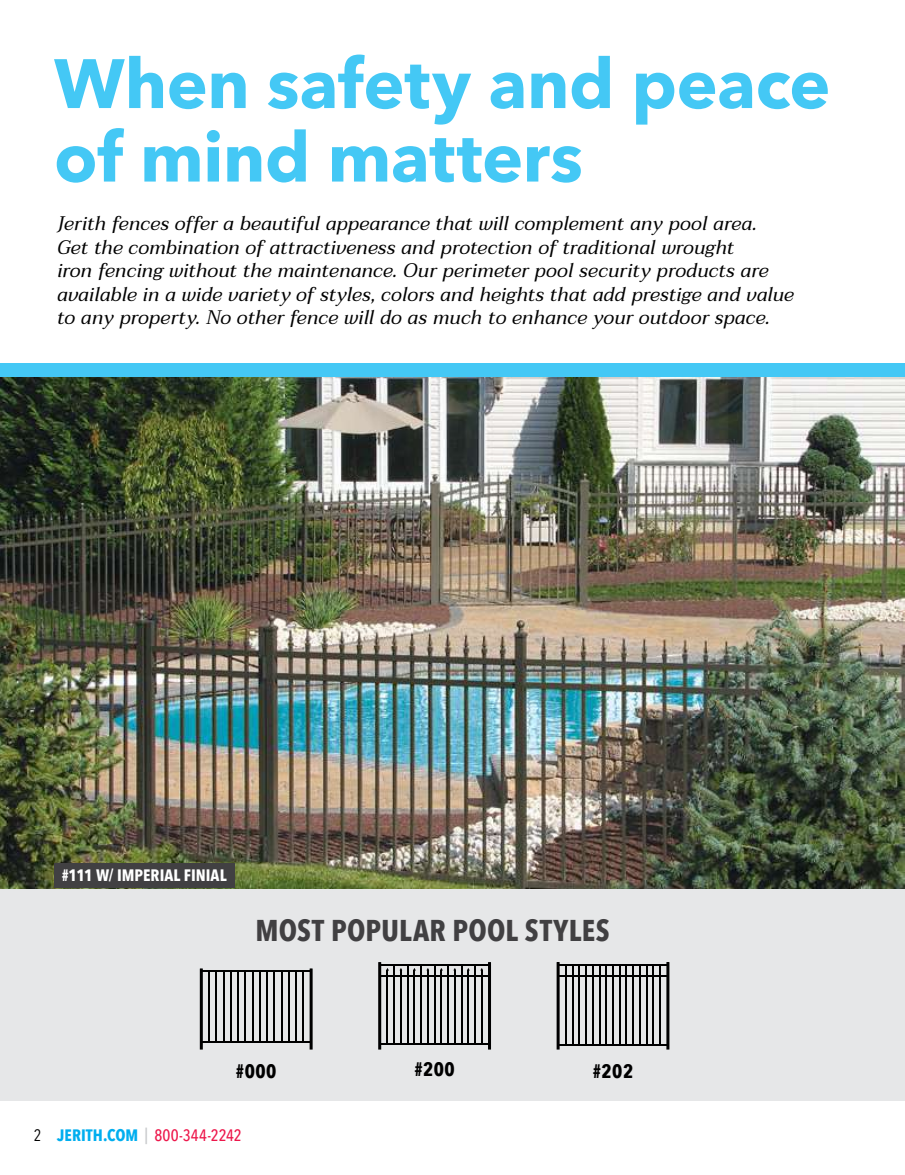
<style>
.page{position:relative;width:905px;height:1175px;background:#fff}
.page>*{position:absolute;margin:0;border:0;box-sizing:border-box;transform-origin:0 0}
.t1{font:700 69px/73.5px "Avenir Next";letter-spacing:-.005em;color:#44c8f5}
.t2{font:700 30px "Avenir Next Condensed";letter-spacing:.01em;color:#414042}
.t3{font:italic 19.5px/23.4px "Taviraj";letter-spacing:.005em;color:#000}
.t4{font:700 19.5px "Avenir Next Condensed";letter-spacing:.025em;color:#000}
.t5{font:500 16.5px "Avenir Next Condensed";letter-spacing:.01em;color:#ed174b}
.t6{font:700 16.5px "Avenir Next Condensed";color:#fff}
.s1{font-weight:400;color:#000}
.s2{font-weight:700;color:#00aeef}
.s3{color:#c7c8ca}
</style>
<div class="page">
<div style="left:0;top:887px;width:904px;height:213px;background:#e6e7e8"></div>
<img style="left:0;top:377px;width:904px;height:511px">
<div style="left:54px;top:863px;width:180px;height:25px;background:#414042"></div>
<div style="left:0;top:363px;width:904px;height:14px;background:#44c8f5"></div>
<hr style="left:632px;top:965px;width:1px;height:79px;background:#000">
<hr style="left:565px;top:965px;width:1px;height:79px;background:#000">
<hr style="left:572px;top:965px;width:1px;height:79px;background:#000">
<hr style="left:578px;top:965px;width:2px;height:79px;background:#000">
<hr style="left:585px;top:965px;width:1px;height:79px;background:#000">
<hr style="left:592px;top:965px;width:1px;height:79px;background:#000">
<hr style="left:599px;top:965px;width:1px;height:79px;background:#000">
<hr style="left:605px;top:965px;width:2px;height:79px;background:#000">
<hr style="left:612px;top:965px;width:1px;height:79px;background:#000">
<hr style="left:619px;top:965px;width:1px;height:79px;background:#000">
<hr style="left:626px;top:965px;width:1px;height:79px;background:#000">
<hr style="left:639px;top:965px;width:1px;height:79px;background:#000">
<hr style="left:646px;top:965px;width:1px;height:79px;background:#000">
<hr style="left:652px;top:965px;width:2px;height:79px;background:#000">
<hr style="left:659px;top:965px;width:1px;height:79px;background:#000">
<hr style="left:558px;top:975px;width:110px;height:1px;background:#000">
<hr style="left:558px;top:964px;width:110px;height:1px;background:#000">
<hr style="left:558px;top:1044px;width:110px;height:1px;background:#000">
<svg style="left:556px;top:962px;width:3px;height:87px"></svg>
<svg style="left:666px;top:962px;width:3px;height:87px"></svg>
<hr style="left:454px;top:970px;width:1px;height:73px;background:#000">
<hr style="left:393px;top:965px;width:2px;height:78px;background:#000">
<hr style="left:400px;top:970px;width:1px;height:73px;background:#000">
<hr style="left:407px;top:965px;width:1px;height:78px;background:#000">
<hr style="left:414px;top:970px;width:1px;height:73px;background:#000">
<hr style="left:420px;top:965px;width:2px;height:78px;background:#000">
<hr style="left:427px;top:970px;width:1px;height:73px;background:#000">
<hr style="left:434px;top:965px;width:1px;height:78px;background:#000">
<hr style="left:441px;top:970px;width:1px;height:73px;background:#000">
<hr style="left:447px;top:965px;width:1px;height:78px;background:#000">
<hr style="left:461px;top:965px;width:1px;height:78px;background:#000">
<hr style="left:467px;top:970px;width:2px;height:73px;background:#000">
<hr style="left:474px;top:965px;width:1px;height:78px;background:#000">
<hr style="left:380px;top:975px;width:109px;height:1px;background:#000">
<hr style="left:380px;top:964px;width:109px;height:1px;background:#000">
<hr style="left:380px;top:1043px;width:109px;height:1px;background:#000">
<svg style="left:378px;top:962px;width:10px;height:87px"></svg>
<svg style="left:480px;top:962px;width:11px;height:87px"></svg>
<hr style="left:281px;top:971px;width:1px;height:71px;background:#000">
<hr style="left:208px;top:971px;width:2px;height:71px;background:#000">
<hr style="left:216px;top:971px;width:1px;height:71px;background:#000">
<hr style="left:223px;top:971px;width:1px;height:71px;background:#000">
<hr style="left:230px;top:971px;width:1px;height:71px;background:#000">
<hr style="left:237px;top:971px;width:2px;height:71px;background:#000">
<hr style="left:245px;top:971px;width:1px;height:71px;background:#000">
<hr style="left:252px;top:971px;width:1px;height:71px;background:#000">
<hr style="left:259px;top:971px;width:1px;height:71px;background:#000">
<hr style="left:266px;top:971px;width:2px;height:71px;background:#000">
<hr style="left:274px;top:971px;width:1px;height:71px;background:#000">
<hr style="left:288px;top:971px;width:1px;height:71px;background:#000">
<hr style="left:295px;top:971px;width:2px;height:71px;background:#000">
<hr style="left:303px;top:971px;width:1px;height:71px;background:#000">
<hr style="left:201px;top:970px;width:110px;height:2px;background:#000">
<hr style="left:201px;top:1041px;width:110px;height:1px;background:#000">
<svg style="left:200px;top:968px;width:3px;height:81px"></svg>
<svg style="left:309px;top:968px;width:3px;height:81px"></svg>
<h1 class="t1" style="left:54px;top:46px;width:777px">When safety and peace of mind matters</h1>
<p class="t3" style="left:57px;top:212px;width:738px">Jerith fences offer a beautiful appearance that will complement any pool area.<br>Get the combination of attractiveness and protection of traditional wrought<br>iron fencing without the maintenance. Our perimeter pool security products are available in a wide variety of styles, colors and heights that add prestige and value to any property. No other fence will do as much to enhance your outdoor space.</p>
<p class="t6" style="left:62px;top:864px;width:166px">#111 W/ IMPERIAL FINIAL</p>
<h2 class="t2" style="left:255px;top:911px;width:356px">MOST POPULAR POOL STYLES</h2>
<p class="t4" style="left:236px;top:1059px;width:42px">#000</p>
<p class="t4" style="left:414px;top:1057px;width:42px">#200</p>
<p class="t4" style="left:592px;top:1059px;width:42px">#202</p>
<p class="t5" style="left:34px;top:1125px;width:209px"><span class="s1">2</span> <span class="s2">JERITH.COM</span> <span class="s3">|</span> 800-344-2242</p>
</div>
